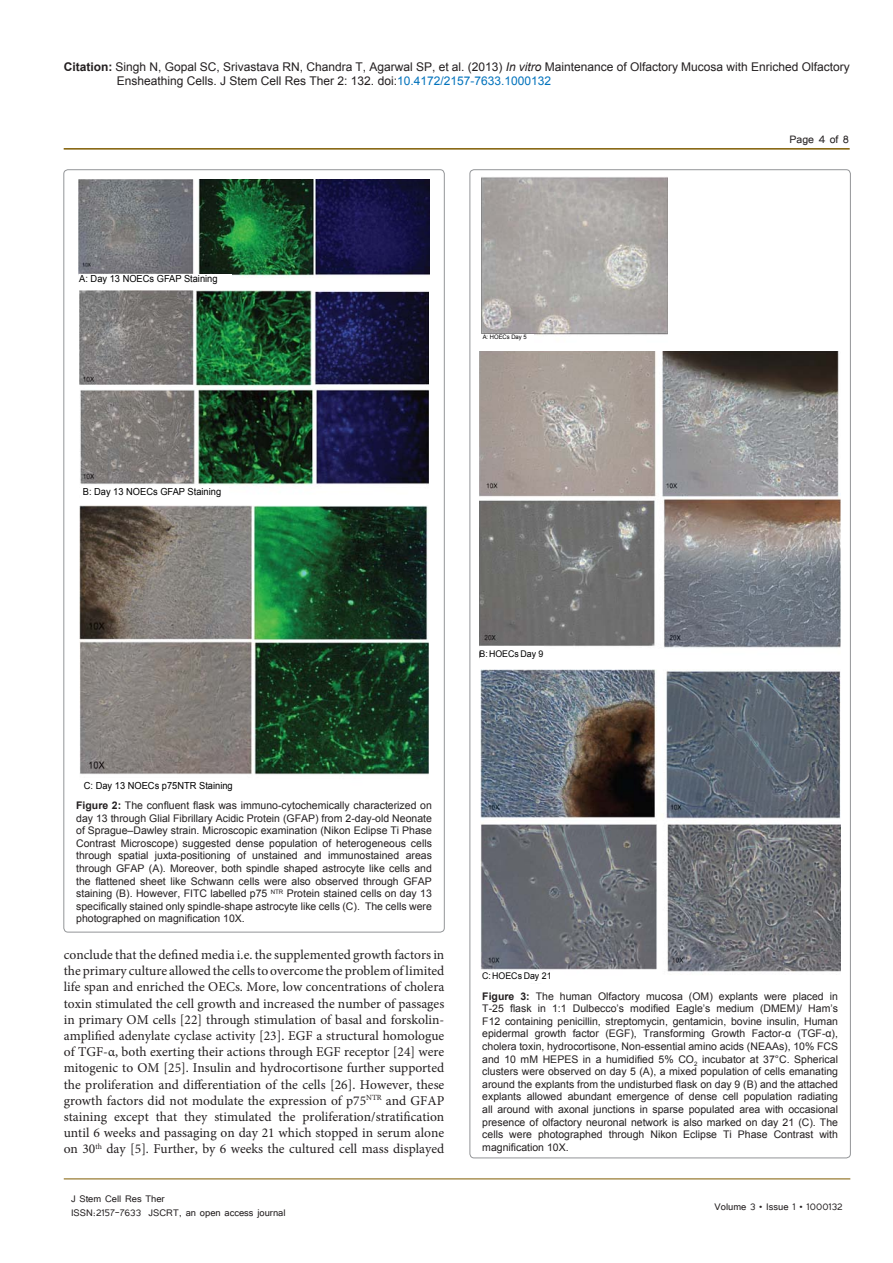
<style>
.page{position:relative;width:893px;height:1263px;background:#fff}
.page>*{position:absolute;margin:0;border:0;box-sizing:border-box;transform-origin:0 0}
.t1{font:13.5px/16.2px "Minion Pro";color:#231f20;text-align:justify}
.t2{font:13.5px "Tunga";color:#231f20}
.t3{font:12px/14.4px "Arial";color:#231f20}
.t4{font:12px/14.4px "Tunga";color:#231f20}
.t5{font:10.5px/12.6px "Arial";color:#231f20;text-align:justify}
.t6{font:9.75px "Arial";color:#000;scale:.96 1}
.t7{font:9.15px "Arial";color:#000;scale:.96 1}
.t8{font:6.15px "Arial";color:#000;scale:.96 1}
.s1{font-weight:700}
.s2{font-style:italic}
.s3{color:#0072bc}
</style>
<div class="page">
<hr style="left:64px;top:148px;width:786px;height:2px;background:#7f5c00">
<hr style="left:64px;top:1179px;width:786px;height:1px;background:#7f5c00">
<img style="left:79px;top:179px;width:351px;height:99px">
<div style="left:79px;top:274px;width:152px;height:16px;background:#fff"></div>
<img style="left:79px;top:290px;width:349px;height:196px">
<img style="left:80px;top:505px;width:348px;height:270px">
<img style="left:482px;top:177px;width:186px;height:158px">
<img style="left:480px;top:351px;width:361px;height:297px">
<img style="left:481px;top:670px;width:359px;height:302px">
<div style="left:480px;top:334px;width:53px;height:12px;background:#fff"></div>
<div style="left:480px;top:646px;width:63px;height:20px;background:#fff"></div>
<div style="left:480px;top:971px;width:82px;height:12px;background:#fff"></div>
<p class="t3" style="left:117px;top:60px;width:734px;text-indent:-53px"><span class="s1">Citation:</span> Singh N, Gopal SC, Srivastava RN, Chandra T, Agarwal SP, et al. (2013) <span class="s2">In vitro</span> Maintenance of Olfactory Mucosa with Enriched Olfactory<br>Ensheathing Cells. J Stem Cell Res Ther 2: 132. doi:<span class="s3">10.4172/2157-7633.1000132</span></p>
<p class="t6" style="left:79px;top:272px;width:146px">A: Day 13 NOECs GFAP Staining</p>
<p class="t6" style="left:83px;top:485px;width:146px">B: Day 13 NOECs GFAP Staining</p>
<p class="t8" style="left:483px;top:333px;width:47px">A: HOECs Day 5</p>
<p class="t2" style="left:790px;top:131px;width:61px">Page 4 of 8</p>
<p class="t7" style="left:479px;top:648px;width:68px">B: HOECs Day 9</p>
<p class="t6" style="left:84px;top:779px;width:157px">C: Day 13 NOECs p75NTR Staining</p>
<p class="t5" style="left:76px;top:799px;width:357px"><span class="s1">Figure 2:</span> The confluent flask was immuno-cytochemically characterized on day 13 through Glial Fibrillary Acidic Protein (GFAP) from 2-day-old Neonate of Sprague–Dawley strain. Microscopic examination (Nikon Eclipse Ti Phase Contrast Microscope) suggested dense population of heterogeneous cells through spatial juxta-positioning of unstained and immunostained areas through GFAP (A). Moreover, both spindle shaped astrocyte like cells and the flattened sheet like Schwann cells were also observed through GFAP staining (B). However, FITC labelled p75 <sup>NTR</sup> Protein stained cells on day 13 specifically stained only spindle-shape astrocyte like cells (C). The cells were photographed on magnification 10X.</p>
<p class="t1" style="left:64px;top:947px;width:382px">conclude that the defined media i.e. the supplemented growth factors in the primary culture allowed the cells to overcome the problem of limited life span and enriched the OECs. More, low concentrations of cholera toxin stimulated the cell growth and increased the number of passages in primary OM cells [22] through stimulation of basal and forskolin&shy;amplified adenylate cyclase activity [23]. EGF a structural homologue of TGF-α, both exerting their actions through EGF receptor [24] were mitogenic to OM [25]. Insulin and hydrocortisone further supported the proliferation and differentiation of the cells [26]. However, these growth factors did not modulate the expression of p75<sup>NTR</sup> and GFAP staining except that they stimulated the proliferation/stratification until 6 weeks and passaging on day 21 which stopped in serum alone on 30<sup>th</sup> day [5]. Further, by 6 weeks the cultured cell mass displayed</p>
<p class="t4" style="left:71px;top:1190px;width:216px">J Stem Cell Res Ther<br>ISSN:2157-7633 JSCRT, an open access journal</p>
<p class="t7" style="left:482px;top:970px;width:74px">C: HOECs Day 21</p>
<p class="t5" style="left:482px;top:990px;width:357px"><span class="s1">Figure 3:</span> The human Olfactory mucosa (OM) explants were placed in T-25 flask in 1:1 Dulbecco’s modified Eagle’s medium (DMEM)/ Ham’s F12 containing penicillin, streptomycin, gentamicin, bovine insulin, Human epidermal growth factor (EGF), Transforming Growth Factor-α (TGF-α), cholera toxin, hydrocortisone, Non-essential amino acids (NEAAs), 10% FCS and 10 mM HEPES in a humidified 5% CO<sub>2</sub> incubator at 37°C. Spherical clusters were observed on day 5 (A), a mixed population of cells emanating around the explants from the undisturbed flask on day 9 (B) and the attached explants allowed abundant emergence of dense cell population radiating all around with axonal junctions in sparse populated area with occasional presence of olfactory neuronal network is also marked on day 21 (C). The cells were photographed through Nikon Eclipse Ti Phase Contrast with magnification 10X.</p>
<p class="t4" style="left:715px;top:1199px;width:130px">Volume 3 • Issue 1 • 1000132</p>
</div>
